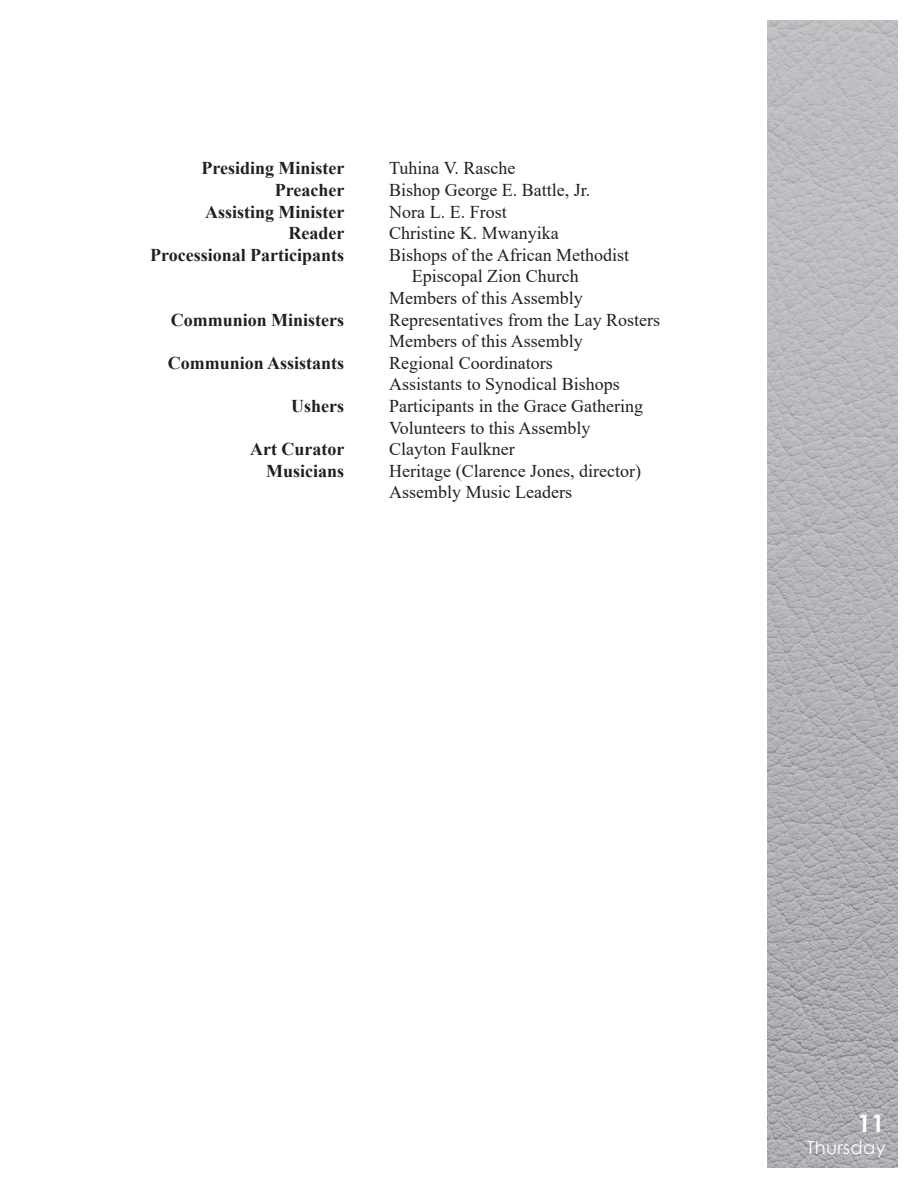
<style>
.page{position:relative;width:918px;height:1188px;background:#fff}
.page>*{position:absolute;margin:0;border:0;box-sizing:border-box;transform-origin:0 0}
.t1{font:700 24px "Century Gothic";color:#fff}
.Headline{font:18px "Times New Roman";color:#231f20}
.Headline-2{font:700 18px "Times New Roman";color:#231f20}
.t2{font:18px "Century Gothic";letter-spacing:.02em;color:#fff}
</style>
<div class="page">
<img style="left:767px;top:20px;width:131px;height:1148px">
<p class="Headline-2" style="left:201px;top:155px;width:145px">Presiding Minister</p>
<p class="Headline" style="left:389px;top:156px;width:128px">Tuhina V. Rasche</p>
<p class="Headline-2" style="left:275px;top:177px;width:71px">Preacher</p>
<p class="Headline" style="left:389px;top:177px;width:203px">Bishop George E. Battle, Jr.</p>
<p class="Headline-2" style="left:205px;top:199px;width:141px">Assisting Minister</p>
<p class="Headline" style="left:389px;top:199px;width:119px">Nora L. E. Frost</p>
<p class="Headline-2" style="left:289px;top:220px;width:57px">Reader</p>
<p class="Headline" style="left:389px;top:221px;width:171px">Christine K. Mwanyika</p>
<p class="Headline-2" style="left:150px;top:242px;width:196px">Processional Participants</p>
<p class="Headline" style="left:389px;top:242px;width:241px">Bishops of the African Methodist</p>
<p class="Headline" style="left:412px;top:264px;width:168px">Episcopal Zion Church</p>
<p class="Headline" style="left:389px;top:285px;width:195px">Members of this Assembly</p>
<p class="Headline-2" style="left:171px;top:307px;width:175px">Communion Ministers</p>
<p class="Headline" style="left:389px;top:307px;width:272px">Representatives from the Lay Rosters</p>
<p class="Headline" style="left:389px;top:329px;width:195px">Members of this Assembly</p>
<p class="Headline-2" style="left:168px;top:350px;width:178px">Communion Assistants</p>
<p class="Headline" style="left:389px;top:350px;width:165px">Regional Coordinators</p>
<p class="Headline" style="left:389px;top:372px;width:232px">Assistants to Synodical Bishops</p>
<p class="Headline-2" style="left:291px;top:393px;width:54px">Ushers</p>
<p class="Headline" style="left:389px;top:393px;width:255px">Participants in the Grace Gathering</p>
<p class="Headline" style="left:389px;top:415px;width:203px">Volunteers to this Assembly</p>
<p class="Headline-2" style="left:250px;top:436px;width:96px">Art Curator</p>
<p class="Headline" style="left:389px;top:437px;width:127px">Clayton Faulkner</p>
<p class="Headline-2" style="left:266px;top:458px;width:80px">Musicians</p>
<p class="Headline" style="left:389px;top:458px;width:253px">Heritage (Clarence Jones, director)</p>
<p class="Headline" style="left:389px;top:480px;width:184px">Assembly Music Leaders</p>
<h1 class="t1" style="left:858px;top:1105px;width:28px">11</h1>
<p class="t2" style="left:807px;top:1135px;width:80px">Thursday</p>
</div>
